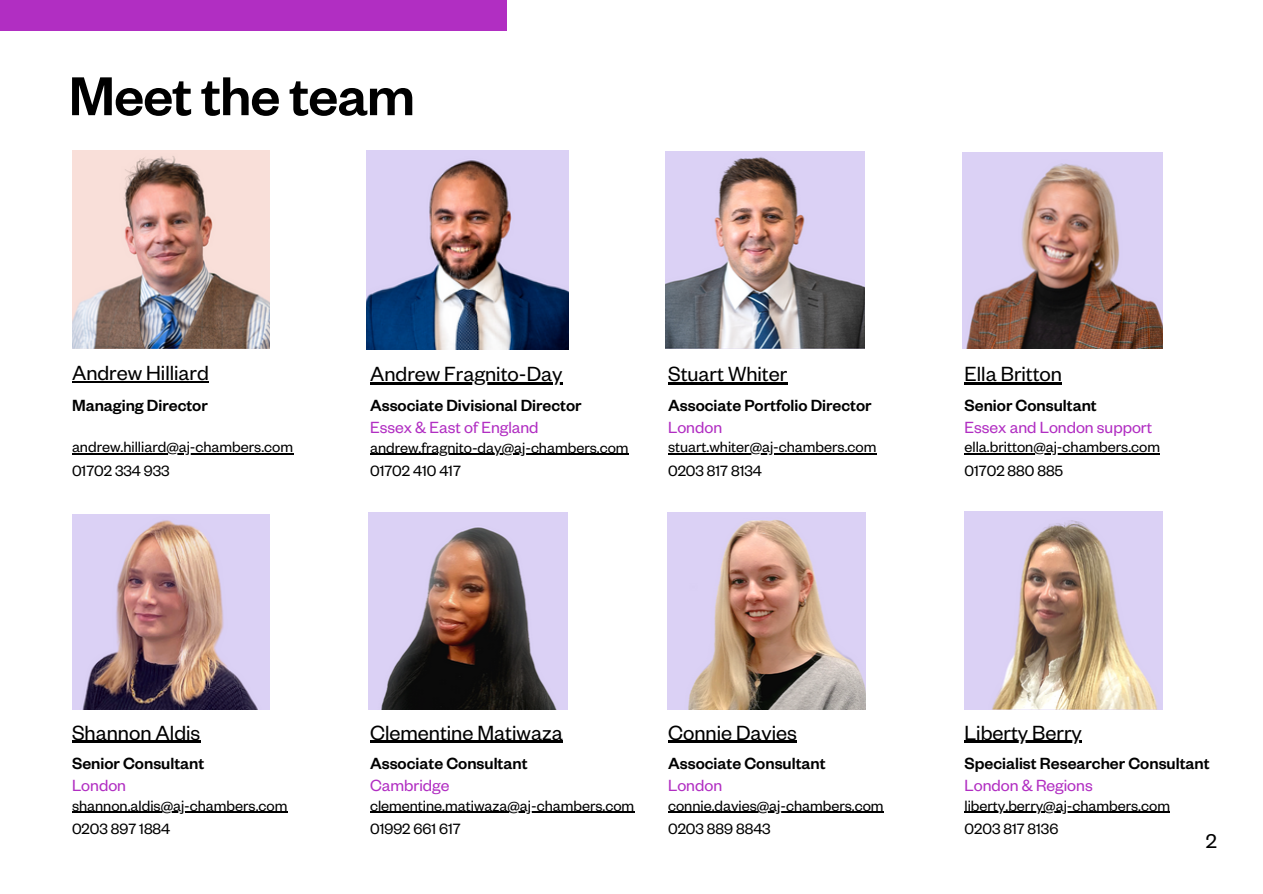
<style>
.page{position:relative;width:1263px;height:894px;background:#fff}
.page>*{position:absolute;margin:0;border:0;box-sizing:border-box;transform-origin:0 0}
.t1{font:500 60px "Founders Grotesk";letter-spacing:-.015em;color:#000}
.t2{font:22.5px "Founders Grotesk";color:#000}
.t3{font:21.9px "Founders Grotesk";color:#000}
.t4{font:500 17.7px "Founders Grotesk";color:#000}
.t5{font:17.7px "Founders Grotesk";color:#b12ec2}
.t6{font:16.35px "Founders Grotesk";color:#000}
</style>
<div class="page">
<div style="left:0;top:0;width:507px;height:31px;background:#b12ec2"></div>
<img style="left:964px;top:511px;width:198px;height:198px">
<img style="left:667px;top:512px;width:198px;height:197px">
<img style="left:368px;top:512px;width:199px;height:197px">
<img style="left:72px;top:151px;width:198px;height:197px">
<img style="left:367px;top:151px;width:201px;height:198px">
<img style="left:666px;top:152px;width:199px;height:197px">
<img style="left:963px;top:153px;width:199px;height:195px">
<img style="left:72px;top:514px;width:198px;height:195px">
<hr style="left:72px;top:453px;width:221px;height:1px;background:#000">
<hr style="left:72px;top:381px;width:137px;height:1px;background:#000">
<hr style="left:668px;top:453px;width:208px;height:1px;background:#000">
<hr style="left:668px;top:382px;width:119px;height:2px;background:#000">
<hr style="left:370px;top:453px;width:259px;height:1px;background:#000">
<hr style="left:370px;top:382px;width:192px;height:2px;background:#000">
<hr style="left:964px;top:453px;width:196px;height:1px;background:#000">
<hr style="left:964px;top:382px;width:98px;height:2px;background:#000">
<hr style="left:72px;top:811px;width:215px;height:1px;background:#000">
<hr style="left:72px;top:740px;width:128px;height:2px;background:#000">
<hr style="left:668px;top:811px;width:216px;height:1px;background:#000">
<hr style="left:668px;top:740px;width:129px;height:2px;background:#000">
<hr style="left:370px;top:811px;width:264px;height:1px;background:#000">
<hr style="left:370px;top:740px;width:193px;height:2px;background:#000">
<hr style="left:964px;top:811px;width:206px;height:1px;background:#000">
<hr style="left:964px;top:740px;width:118px;height:2px;background:#000">
<h1 class="t1" style="left:69px;top:77px;width:348px">Meet the team</h1>
<h2 class="t2" style="left:72px;top:365px;width:138px">Andrew Hilliard</h2>
<p class="t4" style="left:72px;top:399px;width:137px">Managing Director</p>
<h2 class="t2" style="left:370px;top:367px;width:194px">Andrew Fragnito-Day</h2>
<p class="t4" style="left:370px;top:399px;width:213px">Associate Divisional Director</p>
<h2 class="t2" style="left:668px;top:367px;width:121px">Stuart Whiter</h2>
<p class="t4" style="left:668px;top:399px;width:205px">Associate Portfolio Director</p>
<h2 class="t2" style="left:964px;top:367px;width:99px">Ella Britton</h2>
<p class="t4" style="left:964px;top:399px;width:134px">Senior Consultant</p>
<p class="t5" style="left:370px;top:421px;width:170px">Essex &amp; East of England</p>
<p class="t5" style="left:668px;top:421px;width:56px">London</p>
<p class="t5" style="left:964px;top:421px;width:189px">Essex and London support</p>
<p class="t6" style="left:72px;top:441px;width:223px">andrew.hilliard@aj-chambers.com</p>
<p class="t6" style="left:370px;top:442px;width:260px">andrew.fragnito-day@aj-chambers.com</p>
<p class="t6" style="left:668px;top:441px;width:210px">stuart.whiter@aj-chambers.com</p>
<p class="t6" style="left:964px;top:441px;width:197px">ella.britton@aj-chambers.com</p>
<p class="t6" style="left:72px;top:465px;width:99px">01702 334 933</p>
<p class="t6" style="left:370px;top:465px;width:92px">01702 410 417</p>
<p class="t6" style="left:668px;top:465px;width:95px">0203 817 8134</p>
<p class="t6" style="left:964px;top:465px;width:100px">01702 880 885</p>
<h2 class="t2" style="left:72px;top:725px;width:130px">Shannon Aldis</h2>
<p class="t4" style="left:72px;top:758px;width:134px">Senior Consultant</p>
<h2 class="t2" style="left:370px;top:725px;width:194px">Clementine Matiwaza</h2>
<p class="t4" style="left:370px;top:758px;width:159px">Associate Consultant</p>
<h2 class="t2" style="left:668px;top:725px;width:130px">Connie Davies</h2>
<p class="t4" style="left:668px;top:758px;width:159px">Associate Consultant</p>
<h2 class="t2" style="left:964px;top:725px;width:119px">Liberty Berry</h2>
<p class="t4" style="left:964px;top:758px;width:247px">Specialist Researcher Consultant</p>
<p class="t5" style="left:72px;top:780px;width:56px">London</p>
<p class="t5" style="left:370px;top:780px;width:81px">Cambridge</p>
<p class="t5" style="left:668px;top:780px;width:56px">London</p>
<p class="t5" style="left:964px;top:780px;width:130px">London &amp; Regions</p>
<p class="t6" style="left:72px;top:800px;width:217px">shannon.aldis@aj-chambers.com</p>
<p class="t6" style="left:370px;top:800px;width:266px">clementine.matiwaza@aj-chambers.com</p>
<p class="t6" style="left:668px;top:800px;width:217px">connie.davies@aj-chambers.com</p>
<p class="t6" style="left:964px;top:800px;width:207px">liberty.berry@aj-chambers.com</p>
<p class="t6" style="left:72px;top:823px;width:100px">0203 897 1884</p>
<p class="t6" style="left:370px;top:823px;width:92px">01992 661 617</p>
<p class="t6" style="left:668px;top:823px;width:104px">0203 889 8843</p>
<p class="t6" style="left:964px;top:823px;width:95px">0203 817 8136</p>
<h3 class="t3" style="left:1206px;top:833px;width:13px">2</h3>
</div>
